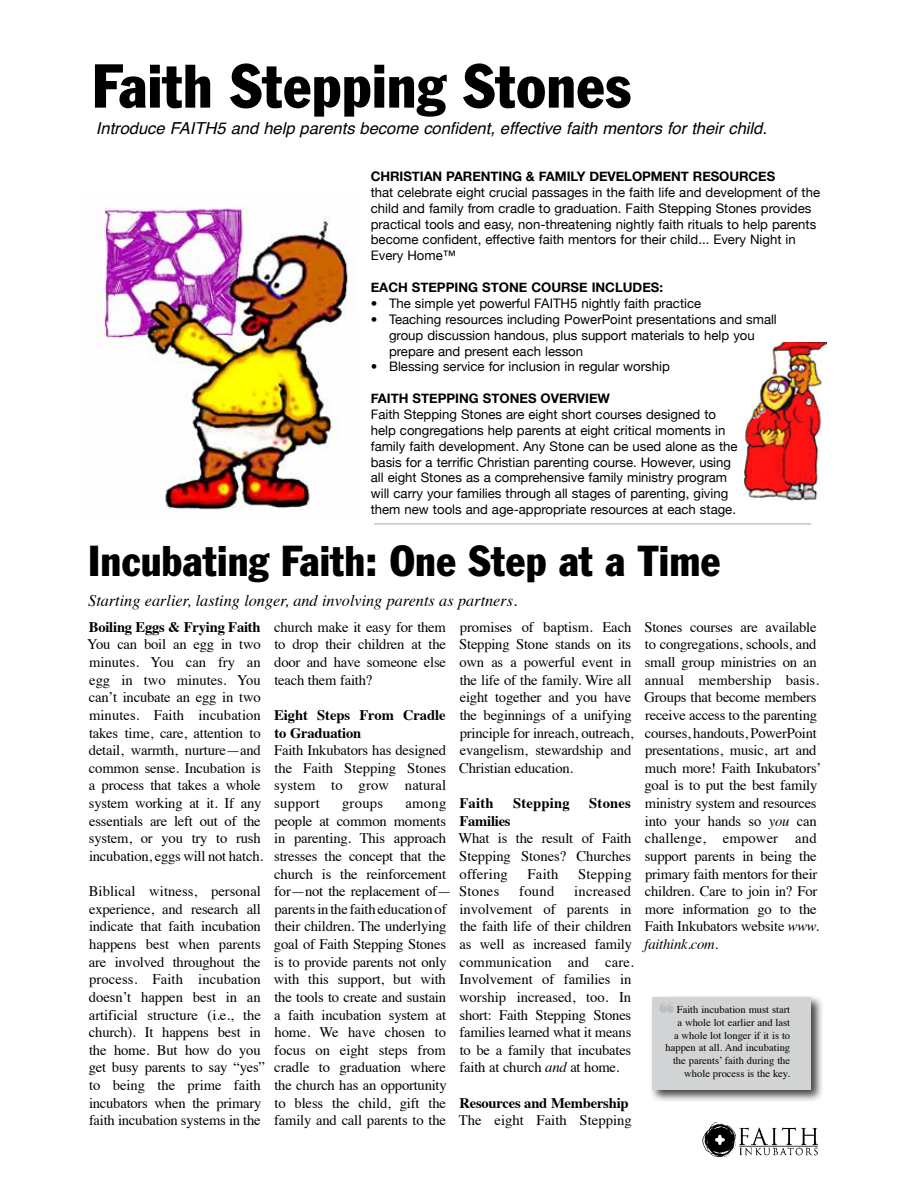
<style>
.page{position:relative;width:918px;height:1188px;background:#fff}
.page>*{position:absolute;margin:0;border:0;box-sizing:border-box;transform-origin:0 0}
.t1{font:condensed 60.75px "Franklin Gothic BT";color:#000}
.t2{font:condensed 42.6px "Franklin Gothic BT";color:#000}
.t3{font:italic 16.5px "Helvetica";color:#000}
.t4{font:italic 16.2px "Times";color:#000}
.t5{font:14.7px/17.5px "Times";letter-spacing:-.015em;color:#000}
.t6{font:700 14.7px/17.5px "Times";letter-spacing:-.015em;color:#000}
.t7{font:700 14.7px "Times";letter-spacing:.015em;color:#000}
.t8{font:14.7px "Times";letter-spacing:.015em;color:#000}
.t9{font:13.2px/15.9px "Helvetica Neue";color:#000}
.t10{font:700 13.2px "Helvetica Neue";color:#000}
.t11{font:10.5px/12.8px "Times";color:#000;text-align:right}
.s1{font-style:italic}
</style>
<div class="page">
<hr style="left:374px;top:523px;width:437px;height:1px;background:#000">
<div style="left:649px;top:994px;width:176px;height:109px;background:#000;opacity:.75"></div>
<div style="left:652px;top:997px;width:159px;height:92px;background:#d1d3d4"></div>
<img style="left:97px;top:207px;width:259px;height:311px">
<img style="left:744px;top:342px;width:82px;height:159px">
<img style="left:702px;top:1123px;width:115px;height:33px">
<h1 class="t1" style="left:92px;top:46px;width:542px">Faith Stepping Stones</h1>
<p class="t3" style="left:96px;top:116px;width:673px">Introduce FAITH5 and help parents become confident, effective faith mentors for their child.</p>
<p class="t10" style="left:371px;top:164px;width:406px">CHRISTIAN PARENTING &amp; FAMILY DEVELOPMENT RESOURCES</p>
<p class="t9" style="left:371px;top:183px;width:451px">that celebrate eight crucial passages in the faith life and development of the child and family from cradle to graduation. Faith Stepping Stones provides practical tools and easy, non-threatening nightly faith rituals to help parents become confident, effective faith mentors for their child... Every Night in Every Home™</p>
<p class="t10" style="left:371px;top:275px;width:294px">EACH STEPPING STONE COURSE INCLUDES:</p>
<p class="t9" style="left:371px;top:294px;width:332px">• The simple yet powerful FAITH5 nightly faith practice</p>
<p class="t9" style="left:389px;top:310px;width:389px;text-indent:-18px">• Teaching resources including PowerPoint presentations and small group discussion handous, plus support materials to help you prepare and present each lesson</p>
<p class="t9" style="left:371px;top:358px;width:301px">• Blessing service for inclusion in regular worship</p>
<p class="t10" style="left:371px;top:386px;width:241px">FAITH STEPPING STONES OVERVIEW</p>
<p class="t9" style="left:371px;top:405px;width:368px">Faith Stepping Stones are eight short courses designed to help congregations help parents at eight critical moments in family faith development. Any Stone can be used alone as the basis for a terrific Christian parenting course. However, using all eight Stones as a comprehensive family ministry program will carry your families through all stages of parenting, giving them new tools and age-appropriate resources at each stage.</p>
<h2 class="t2" style="left:88px;top:533px;width:634px">Incubating Faith: One Step at a Time</h2>
<p class="t6" style="left:89px;top:617px;width:173px">Boiling Eggs &amp; Frying Faith</p>
<p class="t5" style="left:87px;top:635px;width:177px">You can boil an egg in two minutes. You can fry an egg in two minutes. You can’t incubate an egg in two minutes. Faith incubation takes time, care, attention to detail, warmth, nurture—and common sense. Incubation is a process that takes a whole system working at it. If any essentials are left out of the system, or you try to rush incubation, eggs will not hatch.</p>
<p class="t5" style="left:89px;top:881px;width:178px">Biblical witness, personal experience, and research all indicate that faith incubation happens best when parents are involved throughout the process. Faith incubation doesn’t happen best in an artificial structure (i.e., the church). It happens best in the home. But how do you get busy parents to say “yes” to being the prime faith incubators when the primary faith incubation systems in the</p>
<p class="t4" style="left:88px;top:586px;width:430px">Starting earlier, lasting longer, and involving parents as partners.</p>
<p class="t5" style="left:645px;top:617px;width:178px">Stones courses are available to congregations, schools, and small group ministries on an annual membership basis.<br>Groups that become members receive access to the parenting courses, handouts, PowerPoint presentations, music, art and much more! Faith Inkubators’ goal is to put the best family ministry system and resources into your hands so <span class="s1">you</span> can challenge, empower and support parents in being the primary faith mentors for their children. Care to join in? For more information go to the<br>Faith Inkubators website <span class="s1">www. faithink.com</span>.</p>
<p class="t5" style="left:274px;top:617px;width:173px;text-align:justify">church make it easy for them to drop their children at the door and have someone else teach them faith?</p>
<p class="t6" style="left:274px;top:705px;width:173px">Eight Steps From Cradle to Graduation</p>
<p class="t5" style="left:274px;top:740px;width:173px;text-align:justify">Faith Inkubators has designed the Faith Stepping Stones system to grow natural support</p>
<p class="t5" style="left:459px;top:617px;width:176px">promises of baptism. Each<br>Stepping Stone stands on its own as a powerful event in the life of the family. Wire all eight together and you have the beginnings of a unifying principle for inreach, outreach, evangelism, stewardship and<br>Christian education.</p>
<p class="t6" style="left:459px;top:793px;width:36px">Faith</p>
<p class="t7" style="left:513px;top:789px;width:58px">Stepping</p>
<p class="t6" style="left:589px;top:793px;width:43px">Stones</p>
<p class="t6" style="left:459px;top:810px;width:53px">Families</p>
<p class="t5" style="left:458px;top:828px;width:174px;text-align:justify">What is the result of Faith Stepping Stones? Churches offering</p>
<p class="t5" style="left:274px;top:793px;width:179px;text-indent:132px">among people at common moments in parenting. This approach stresses the concept that the church is the reinforcement for—not the replacement of— parents in the faith education of their children. The underlying goal of Faith Stepping Stones is to provide parents not only with this support, but with the tools to create and sustain a faith incubation system at home. We have chosen to focus on eight steps from cradle to graduation where the church has an opportunity to bless the child, gift the family and call parents to the</p>
<p class="t5" style="left:342px;top:793px;width:43px">groups</p>
<p class="t5" style="left:528px;top:864px;width:32px">Faith</p>
<p class="t8" style="left:578px;top:860px;width:55px">Stepping</p>
<p class="t5" style="left:459px;top:881px;width:176px;text-indent:115px">increased involvement of parents in the faith life of their children as well as increased family communication and care.<br>Involvement of families in worship increased, too. In short: Faith Stepping Stones families learned what it means to be a family that incubates faith at church <span class="s1">and</span> at home.</p>
<p class="t6" style="left:459px;top:1092px;width:171px">Resources and Membership</p>
<p class="t5" style="left:459px;top:1110px;width:174px">The eight Faith Stepping</p>
<p class="t5" style="left:459px;top:881px;width:42px">Stones</p>
<p class="t5" style="left:519px;top:881px;width:36px">found</p>
<p class="t11" style="left:665px;top:1003px;width:126px">Faith incubation must start<br>a whole lot earlier and last<br>a whole lot longer if it is to happen at all. And incubating the parents’ faith during the whole process is the key.</p>
</div>
